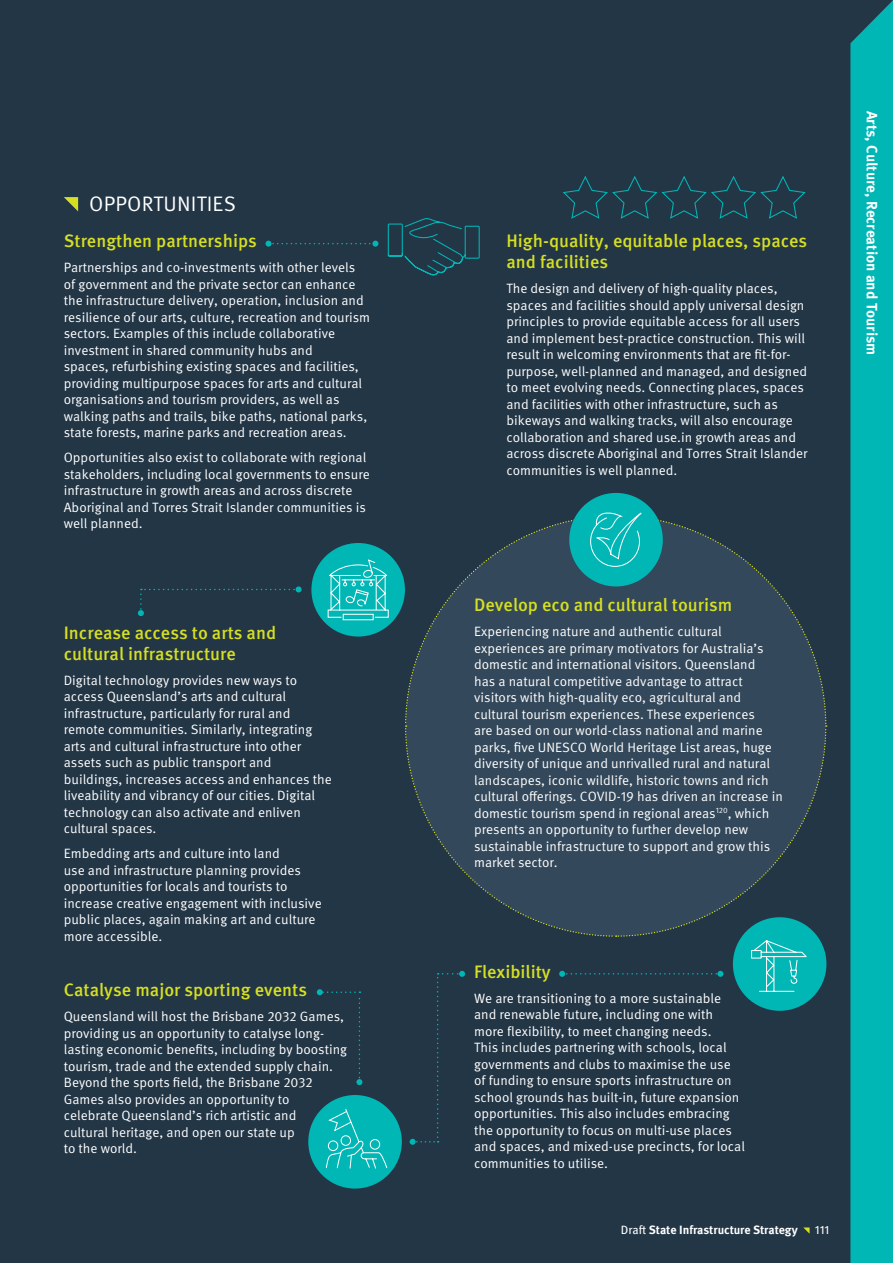
<style>
.page{position:relative;width:893px;height:1263px;background:#233646}
.page>*{position:absolute;margin:0;border:0;box-sizing:border-box;transform-origin:0 0}
.t1{font:21px "Meta Pro Norm";letter-spacing:.01em;color:#fff}
.t2{font:500 18px/21px "Meta Pro";color:#d6df21}
.t3{font:700 15px "Meta Pro";color:#fff}
.t4{font:13.5px/16.5px "Meta Pro Norm";color:#fff}
.t5{font:700 12px "Meta Pro";letter-spacing:-.005em;color:#fff}
.t6{font:12px "Meta Pro";color:#fff}
.s1{font-weight:400}
</style>
<div class="page">
<svg style="left:64px;top:197px;width:14px;height:14px"></svg>
<svg style="left:138px;top:586px;width:164px;height:30px"></svg>
<div style="left:569px;top:493px;width:94px;height:93px;background:#00b7b6;border-radius:50%"></div>
<div style="left:308px;top:1095px;width:94px;height:93px;background:#00b7b6;border-radius:50%"></div>
<svg style="left:265px;top:241px;width:113px;height:6px"></svg>
<svg style="left:317px;top:989px;width:45px;height:96px"></svg>
<div style="left:311px;top:543px;width:94px;height:93px;background:#00b7b6;border-radius:50%"></div>
<svg style="left:327px;top:559px;width:62px;height:62px"></svg>
<svg style="left:325px;top:1108px;width:63px;height:61px"></svg>
<svg style="left:387px;top:218px;width:93px;height:58px"></svg>
<svg style="left:563px;top:176px;width:243px;height:43px"></svg>
<svg style="left:404px;top:511px;width:423px;height:634px"></svg>
<div style="left:850px;top:0;width:43px;height:1263px;background:#00b7b6"></div>
<svg style="left:803px;top:1227px;width:7px;height:7px"></svg>
<h1 class="t1" style="left:89px;top:188px;width:148px">OPPORTUNITIES</h1>
<h2 class="t2" style="left:64px;top:230px;width:195px">Strengthen partnerships</h2>
<p class="t4" style="left:64px;top:259px;width:308px">Partnerships and co-investments with other levels<br>of government and the private sector can enhance the infrastructure delivery, operation, inclusion and resilience of our arts, culture, recreation and tourism sectors. Examples of this include collaborative investment in shared community hubs and<br>spaces, refurbishing existing spaces and facilities, providing multipurpose spaces for arts and cultural organisations and tourism providers, as well as walking paths and trails, bike paths, national parks, state forests, marine parks and recreation areas.</p>
<p class="t4" style="left:64px;top:449px;width:307px">Opportunities also exist to collaborate with regional stakeholders, including local governments to ensure infrastructure in growth areas and across discrete Aboriginal and Torres Strait Islander communities is well planned.</p>
<h2 class="t2" style="left:64px;top:621px;width:214px">Increase access to arts and cultural infrastructure</h2>
<p class="t4" style="left:64px;top:671px;width:269px">Digital technology provides new ways to access Queensland’s arts and cultural infrastructure, particularly for rural and remote communities. Similarly, integrating arts and cultural infrastructure into other assets such as public transport and buildings, increases access and enhances the liveability and vibrancy of our cities. Digital technology can also activate and enliven cultural spaces.</p>
<p class="t4" style="left:64px;top:844px;width:259px">Embedding arts and culture into land<br>use and infrastructure planning provides opportunities for locals and tourists to increase creative engagement with inclusive public places, again making art and culture more accessible.</p>
<h2 class="t2" style="left:64px;top:978px;width:245px">Catalyse major sporting events</h2>
<p class="t4" style="left:64px;top:1008px;width:285px">Queensland will host the Brisbane 2032 Games, providing us an opportunity to catalyse long&shy;lasting economic benefits, including by boosting tourism, trade and the extended supply chain.<br>Beyond the sports field, the Brisbane 2032<br>Games also provides an opportunity to celebrate Queensland’s rich artistic and<br>cultural heritage, and open our state up<br>to the world.</p>
<h2 class="t2" style="left:506px;top:230px;width:302px">High-quality, equitable places, spaces and facilities</h2>
<p class="t4" style="left:506px;top:280px;width:303px">The design and delivery of high-quality places, spaces and facilities should apply universal design principles to provide equitable access for all users and implement best-practice construction. This will result in welcoming environments that are fit-for&shy;purpose, well-planned and managed, and designed to meet evolving needs. Connecting places, spaces and facilities with other infrastructure, such as bikeways and walking tracks, will also encourage collaboration and shared use.in growth areas and across discrete Aboriginal and Torres Strait Islander communities is well planned.</p>
<p class="t3" style="left:884px;top:111px;width:246px;rotate:90deg">Arts, Culture, Recreation and Tourism</p>
<h2 class="t2" style="left:474px;top:593px;width:260px">Develop eco and cultural tourism</h2>
<p class="t4" style="left:474px;top:622px;width:310px">Experiencing nature and authentic cultural experiences are primary motivators for Australia’s domestic and international visitors. Queensland<br>has a natural competitive advantage to attract visitors with high-quality eco, agricultural and cultural tourism experiences. These experiences<br>are based on our world-class national and marine parks, five UNESCO World Heritage List areas, huge diversity of unique and unrivalled rural and natural landscapes, iconic wildlife, historic towns and rich cultural offerings. COVID-19 has driven an increase in domestic tourism spend in regional areas<sup>120</sup>, which presents an opportunity to further develop new sustainable infrastructure to support and grow this market sector.</p>
<h2 class="t2" style="left:474px;top:960px;width:78px">Flexibility</h2>
<p class="t4" style="left:474px;top:989px;width:272px">We are transitioning to a more sustainable and renewable future, including one with more flexibility, to meet changing needs.<br>This includes partnering with schools, local governments and clubs to maximise the use of funding to ensure sports infrastructure on school grounds has built-in, future expansion opportunities. This also includes embracing the opportunity to focus on multi-use places and spaces, and mixed-use precincts, for local communities to utilise.</p>
<p class="t5" style="left:621px;top:1220px;width:179px"><span class="s1">Draft</span> State Infrastructure Strategy</p>
<p class="t6" style="left:815px;top:1220px;width:16px">111</p>
</div>
